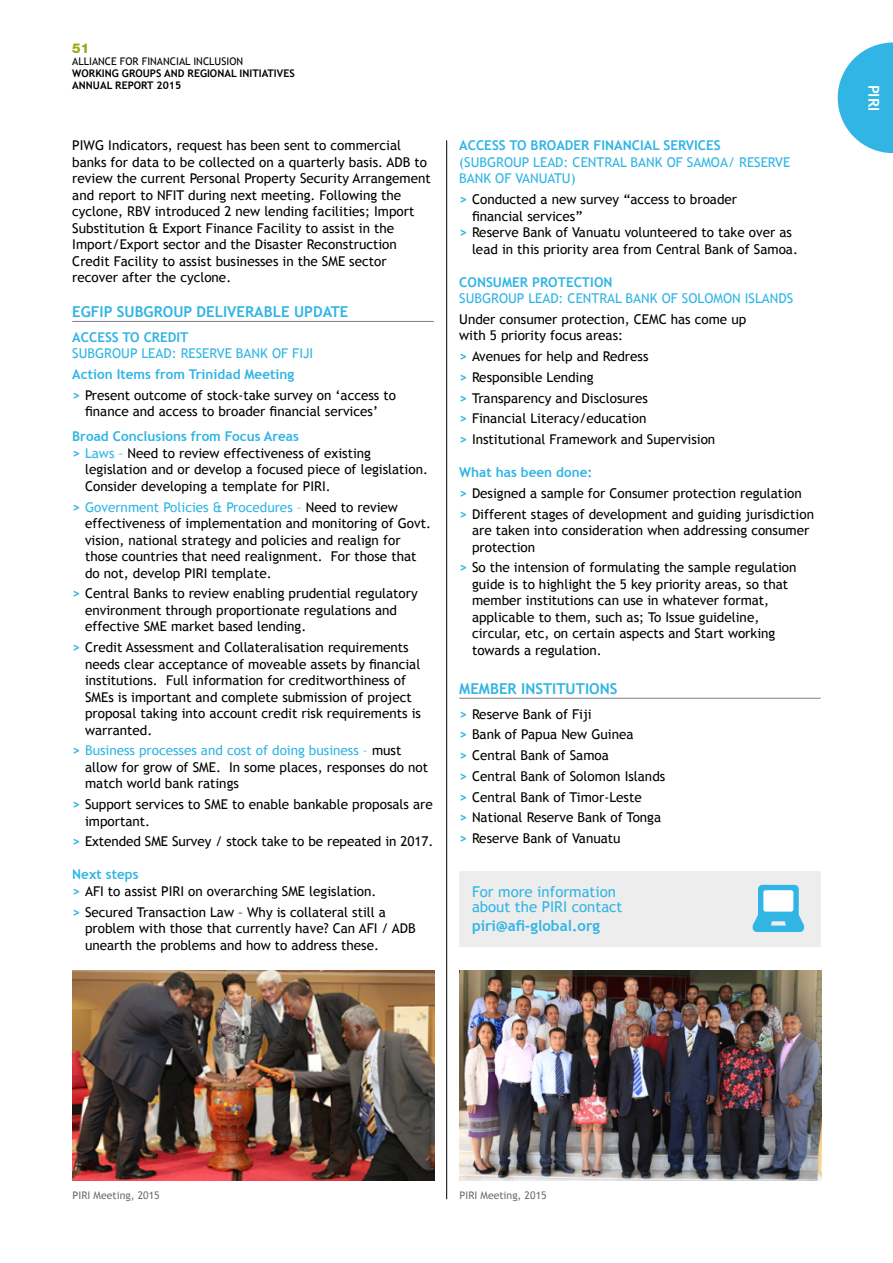
<style>
.page{position:relative;width:893px;height:1263px;background:#fff}
.page>*{position:absolute;margin:0;border:0;box-sizing:border-box;transform-origin:0 0}
.t1{font:700 15px "Trebuchet MS";color:#30b5e4}
.t2{font:15px/15px "Trebuchet MS";color:#30b5e4}
.t3{font:700 15px "Trebuchet MS";color:#fff}
.t4{font:13.5px/16.5px "Trebuchet MS";color:#000}
.t5{font:13.5px/16.5px "Trebuchet MS";color:#30b5e4}
.t6{font:700 13.5px "Trebuchet MS";color:#30b5e4}
.t7{font:800 13.5px "Helvetica Neue";color:#9fa617}
.t8{font:700 10.5px/12px "Trebuchet MS";color:#000}
.t9{font:10.5px "Trebuchet MS";color:#6d6e71}
.t10{font:10.5px "Trebuchet MS";color:#000}
.s1{font-weight:700;color:#30b5e4}
.s2{color:#30b5e4}
</style>
<div class="page">
<svg style="left:838px;top:43px;width:55px;height:110px"></svg>
<hr style="left:446px;top:140px;width:1px;height:1059px;background:#000">
<hr style="left:72px;top:321px;width:362px;height:1px;background:#807f83">
<hr style="left:459px;top:698px;width:362px;height:1px;background:#807f83">
<div style="left:459px;top:871px;width:362px;height:76px;background:#ededee"></div>
<svg style="left:753px;top:885px;width:51px;height:47px"></svg>
<img style="left:460px;top:971px;width:361px;height:209px">
<img style="left:73px;top:971px;width:361px;height:209px">
<p class="t7" style="left:72px;top:40px;width:19px">51</p>
<p class="t10" style="left:72px;top:55px;width:172px">ALLIANCE FOR FINANCIAL INCLUSION</p>
<p class="t8" style="left:72px;top:67px;width:224px">WORKING GROUPS AND REGIONAL INITIATIVES<br>ANNUAL REPORT 2015</p>
<p class="t4" style="left:72px;top:137px;width:360px">PIWG Indicators, request has been sent to commercial banks for data to be collected on a quarterly basis. ADB to review the current Personal Property Security Arrangement and report to NFIT during next meeting. Following the cyclone, RBV introduced 2 new lending facilities; Import Substitution &amp; Export Finance Facility to assist in the Import/Export sector and the Disaster Reconstruction Credit Facility to assist businesses in the SME sector recover after the cyclone.</p>
<p class="t1" style="left:72px;top:302px;width:278px">EGFIP SUBGROUP DELIVERABLE UPDATE</p>
<p class="t6" style="left:72px;top:329px;width:118px">ACCESS TO CREDIT</p>
<p class="t5" style="left:72px;top:345px;width:243px">SUBGROUP LEAD: RESERVE BANK OF FIJI</p>
<p class="t4" style="left:72px;top:364px;width:325px;line-height:20.7px"><span class="s1">Action Items from Trinidad Meeting<br>&gt;</span> Present outcome of stock-take survey on ‘access to</p>
<p class="t4" style="left:85px;top:403px;width:294px">finance and access to broader financial services’</p>
<p class="t6" style="left:72px;top:428px;width:228px">Broad Conclusions from Focus Areas</p>
<p class="t4" style="left:72px;top:445px;width:300px"><span class="s1">&gt;</span> <span class="s2">Laws –</span> Need to review effectiveness of existing</p>
<p class="t4" style="left:85px;top:461px;width:344px">legislation and or develop a focused piece of legislation.</p>
<p class="t4" style="left:85px;top:478px;width:247px">Consider developing a template for PIRI.</p>
<p class="t4" style="left:85px;top:499px;width:347px;text-indent:-13px"><span class="s1">&gt;</span> <span class="s2">Government Policies &amp; Procedures –</span> Need to review effectiveness of implementation and monitoring of Govt. vision, national strategy and policies and realign for those countries that need realignment. For those that do not, develop PIRI template.</p>
<p class="t4" style="left:85px;top:585px;width:334px;text-indent:-13px"><span class="s1">&gt;</span> Central Banks to review enabling prudential regulatory environment through proportionate regulations and effective SME market based lending.</p>
<p class="t4" style="left:85px;top:639px;width:338px;text-indent:-13px"><span class="s1">&gt;</span> Credit Assessment and Collateralisation requirements needs clear acceptance of moveable assets by financial institutions. Full information for creditworthiness of SMEs is important and complete submission of project proposal taking into account credit risk requirements is warranted.</p>
<p class="t4" style="left:85px;top:742px;width:345px;text-indent:-13px"><span class="s1">&gt;</span> <span class="s2">Business processes and cost of doing business –</span> must allow for grow of SME. In some places, responses do not match world bank ratings</p>
<p class="t4" style="left:85px;top:796px;width:349px;text-indent:-13px"><span class="s1">&gt;</span> Support services to SME to enable bankable proposals are important.</p>
<p class="t4" style="left:72px;top:833px;width:363px"><span class="s1">&gt;</span> Extended SME Survey / stock take to be repeated in 2017.</p>
<p class="t4" style="left:72px;top:866px;width:306px"><span class="s1">Next steps<br>&gt;</span> AFI to assist PIRI on overarching SME legislation.</p>
<p class="t4" style="left:85px;top:904px;width:332px;text-indent:-13px"><span class="s1">&gt;</span> Secured Transaction Law – Why is collateral still a problem with those that currently have? Can AFI / ADB unearth the problems and how to address these.</p>
<p class="t6" style="left:459px;top:137px;width:263px">ACCESS TO BROADER FINANCIAL SERVICES</p>
<p class="t5" style="left:459px;top:154px;width:333px">(SUBGROUP LEAD: CENTRAL BANK OF SAMOA/ RESERVE<br>BANK OF VANUATU)</p>
<p class="t4" style="left:459px;top:191px;width:279px"><span class="s1">&gt;</span> Conducted a new survey “access to broader</p>
<p class="t4" style="left:472px;top:208px;width:112px">financial services”</p>
<p class="t4" style="left:459px;top:224px;width:334px"><span class="s1">&gt;</span> Reserve Bank of Vanuatu volunteered to take over as</p>
<p class="t4" style="left:472px;top:241px;width:327px">lead in this priority area from Central Bank of Samoa.</p>
<p class="t6" style="left:459px;top:273px;width:155px">CONSUMER PROTECTION</p>
<p class="t5" style="left:459px;top:290px;width:335px">SUBGROUP LEAD: CENTRAL BANK OF SOLOMON ISLANDS</p>
<p class="t4" style="left:459px;top:311px;width:289px">Under consumer protection, CEMC has come up with 5 priority focus areas:</p>
<p class="t4" style="left:459px;top:346px;width:258px;line-height:20.7px"><span class="s1">&gt;</span> Avenues for help and Redress<br><span class="s1">&gt;</span> Responsible Lending<br><span class="s1">&gt;</span> Transparency and Disclosures<br><span class="s1">&gt;</span> Financial Literacy/education<br><span class="s1">&gt;</span> Institutional Framework and Supervision</p>
<p class="t4" style="left:459px;top:462px;width:356px;line-height:20.7px"><span class="s1">What has been done:<br>&gt;</span> Designed a sample for Consumer protection regulation<br><span class="s1">&gt;</span> Different stages of development and guiding jurisdiction</p>
<p class="t4" style="left:472px;top:522px;width:339px">are taken into consideration when addressing consumer protection</p>
<p class="t4" style="left:472px;top:559px;width:326px;text-indent:-13px"><span class="s1">&gt;</span> So the intension of formulating the sample regulation guide is to highlight the 5 key priority areas, so that member institutions can use in whatever format, applicable to them, such as; To Issue guideline, circular, etc, on certain aspects and Start working towards a regulation.</p>
<p class="t1" style="left:459px;top:679px;width:160px">MEMBER INSTITUTIONS</p>
<p class="t4" style="left:459px;top:704px;width:208px;line-height:20.7px"><span class="s1">&gt;</span> Reserve Bank of Fiji<br><span class="s1">&gt;</span> Bank of Papua New Guinea<br><span class="s1">&gt;</span> Central Bank of Samoa<br><span class="s1">&gt;</span> Central Bank of Solomon Islands <span class="s1">&gt;</span> Central Bank of Timor-Leste<br><span class="s1">&gt;</span> National Reserve Bank of Tonga <span class="s1">&gt;</span> Reserve Bank of Vanuatu</p>
<p class="t2" style="left:472px;top:884px;width:152px">For more information about the PIRI contact</p>
<p class="t1" style="left:472px;top:917px;width:130px">piri@afi-global.org</p>
<p class="t3" style="left:883px;top:85px;width:28px;rotate:90deg">PIRI</p>
<p class="t9" style="left:73px;top:1189px;width:89px">PIRI Meeting, 2015</p>
<p class="t9" style="left:460px;top:1189px;width:89px">PIRI Meeting, 2015</p>
</div>
